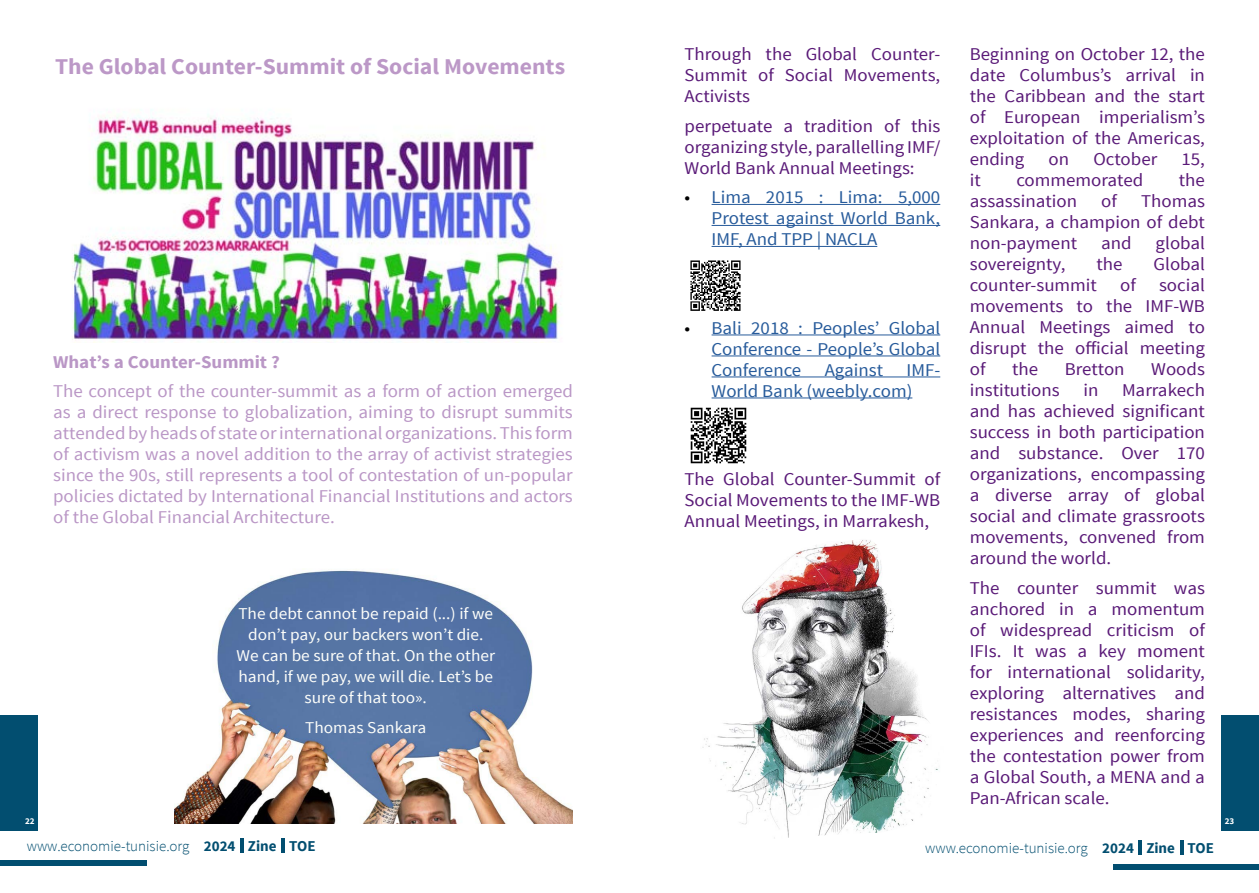
<style>
.page{position:relative;width:1259px;height:893px;background:#fff}
.page>*{position:absolute;margin:0;border:0;box-sizing:border-box;transform-origin:0 0}
.t1{font:700 22.5px "Source Sans Pro";color:#bc98c7;scale:1.05 1}
.t2{font:18px/21px "Source Sans Pro";color:#5a1a78;text-align:justify;scale:1.05 1}
.t3{font:18px/21px "Source Sans Pro";color:#ba97c6;text-align:justify;scale:1.05 1}
.t4{font:18px/21px "Source Sans Pro";color:#275b9b;text-align:justify;scale:1.05 1}
.t5{font:700 18px "Source Sans Pro";color:#ba97c6;scale:1.05 1}
.t6{font:16.5px/21px "Source Sans Pro";color:#fdfefa;text-align:center;scale:1.05 1}
.t7{font:300 15px "Source Sans Pro";color:#024e70}
.t8{font:700 9px "Source Sans Pro";color:#fff}
.s1{color:#000}
.s2{font-weight:700}
</style>
<div class="page">
<div style="left:1221px;top:715px;width:38px;height:116px;background:#024e70"></div>
<div style="left:1113px;top:865px;width:146px;height:5px;background:#024e70"></div>
<hr style="left:1180px;top:840px;width:3px;height:15px;background:#024e70">
<hr style="left:1138px;top:840px;width:3px;height:15px;background:#024e70">
<div style="left:0;top:715px;width:38px;height:116px;background:#024e70"></div>
<div style="left:0;top:860px;width:147px;height:5px;background:#024e70"></div>
<hr style="left:282px;top:838px;width:3px;height:14px;background:#024e70">
<hr style="left:240px;top:838px;width:3px;height:14px;background:#024e70">
<img style="left:72px;top:109px;width:488px;height:233px">
<img style="left:174px;top:570px;width:399px;height:253px">
<hr style="left:711px;top:204px;width:229px;height:1px;background:#275b9b">
<hr style="left:711px;top:225px;width:229px;height:1px;background:#275b9b">
<hr style="left:711px;top:246px;width:166px;height:1px;background:#275b9b">
<hr style="left:711px;top:334px;width:229px;height:1px;background:#275b9b">
<hr style="left:711px;top:355px;width:229px;height:1px;background:#275b9b">
<hr style="left:711px;top:376px;width:229px;height:1px;background:#275b9b">
<hr style="left:711px;top:397px;width:201px;height:1px;background:#275b9b">
<img style="left:690px;top:260px;width:51px;height:51px">
<img style="left:690px;top:407px;width:57px;height:57px">
<img style="left:702px;top:540px;width:236px;height:299px">
<p class="t1" style="left:55px;top:52px;width:487px">The Global Counter-Summit of Social Movements</p>
<p class="t5" style="left:53px;top:350px;width:217px">What’s a Counter-Summit ?</p>
<p class="t3" style="left:53px;top:381px;width:496px">The concept of the counter-summit as a form of action emerged as a direct response to globalization, aiming to disrupt summits attended by heads of state or international organizations. This form of activism was a novel addition to the array of activist strategies since the 90s, still represents a tool of contestation of un-popular policies dictated by International Financial Institutions and actors of the Global Financial Architecture.</p>
<p class="t6" style="left:236px;top:604px;width:248px">The debt cannot be repaid (...) if we don’t pay, our backers won’t die.<br>We can be sure of that. On the other hand, if we pay, we will die. Let’s be sure of that too».</p>
<p class="t6" style="left:305px;top:717px;width:117px">Thomas Sankara</p>
<p class="t2" style="left:684px;top:44px;width:245px">Through the Global Counter-Summit of Social Movements, Activists</p>
<p class="t2" style="left:684px;top:115px;width:245px">perpetuate a tradition of this organizing style, parallelling IMF/ World Bank Annual Meetings:</p>
<p class="t4" style="left:711px;top:187px;width:219px;text-indent:-27px"><span class="s1">•</span> Lima 2015 : Lima: 5,000<br>Protest against World Bank, IMF, And TPP | NACLA</p>
<p class="t4" style="left:711px;top:317px;width:219px;text-indent:-27px"><span class="s1">•</span> Bali 2018 : Peoples’ Global Conference - People’s Global Conference</p>
<p class="t4" style="left:824px;top:359px;width:57px">Against</p>
<p class="t4" style="left:711px;top:359px;width:219px;text-indent:195px">IMF-<br>World Bank (weebly.com)</p>
<p class="t2" style="left:684px;top:469px;width:245px">The Global Counter-Summit of Social Movements to the IMF-WB Annual Meetings, in Marrakesh,</p>
<p class="t2" style="left:969px;top:44px;width:225px">Beginning on October 12, the date Columbus’s arrival in the Caribbean and the start of European imperialism’s exploitation of the Americas, ending</p>
<p class="t2" style="left:1048px;top:149px;width:21px">on</p>
<p class="t2" style="left:1093px;top:149px;width:62px">October</p>
<p class="t2" style="left:1181px;top:149px;width:24px">15,</p>
<p class="t2" style="left:969px;top:170px;width:12px">it</p>
<p class="t2" style="left:1016px;top:170px;width:122px">commemorated</p>
<p class="t2" style="left:1179px;top:170px;width:26px">the</p>
<p class="t2" style="left:969px;top:191px;width:104px">assassination</p>
<p class="t2" style="left:1101px;top:191px;width:17px">of</p>
<p class="t2" style="left:969px;top:191px;width:225px;text-indent:171px">Thomas Sankara, a champion of debt non-payment</p>
<p class="t2" style="left:1101px;top:233px;width:31px">and</p>
<p class="t2" style="left:1155px;top:233px;width:48px">global</p>
<p class="t2" style="left:969px;top:254px;width:93px">sovereignty,</p>
<p class="t2" style="left:1096px;top:254px;width:26px">the</p>
<p class="t2" style="left:1153px;top:254px;width:50px">Global</p>
<p class="t2" style="left:969px;top:275px;width:123px">counter-summit</p>
<p class="t2" style="left:1120px;top:275px;width:17px">of</p>
<p class="t2" style="left:969px;top:275px;width:225px;text-indent:189px">social movements to the IMF-WB Annual Meetings aimed to disrupt the official meeting of</p>
<p class="t2" style="left:1012px;top:359px;width:26px">the</p>
<p class="t2" style="left:1065px;top:359px;width:58px">Bretton</p>
<p class="t2" style="left:1151px;top:359px;width:53px">Woods</p>
<p class="t2" style="left:969px;top:380px;width:87px">institutions</p>
<p class="t2" style="left:1083px;top:380px;width:16px">in</p>
<p class="t2" style="left:969px;top:380px;width:225px;text-indent:152px">Marrakech and has achieved significant success in both participation and substance. Over 170 organizations, encompassing a diverse array of global social and climate grassroots movements, convened from around the world.</p>
<p class="t2" style="left:969px;top:578px;width:225px">The counter summit was anchored in a momentum of widespread criticism of IFIs. It was a key moment for international solidarity, exploring alternatives and resistances modes, sharing experiences and reenforcing the contestation power from a Global South, a MENA and a Pan-African scale.</p>
<p class="t8" style="left:25px;top:815px;width:11px">22</p>
<p class="t8" style="left:1224px;top:816px;width:11px">23</p>
<p class="t7" style="left:27px;top:837px;width:290px">www.economie-tunisie.org <span class="s2">2024 Zine TOE</span></p>
<p class="t7" style="left:925px;top:839px;width:290px">www.economie-tunisie.org <span class="s2">2024 Zine TOE</span></p>
</div>
